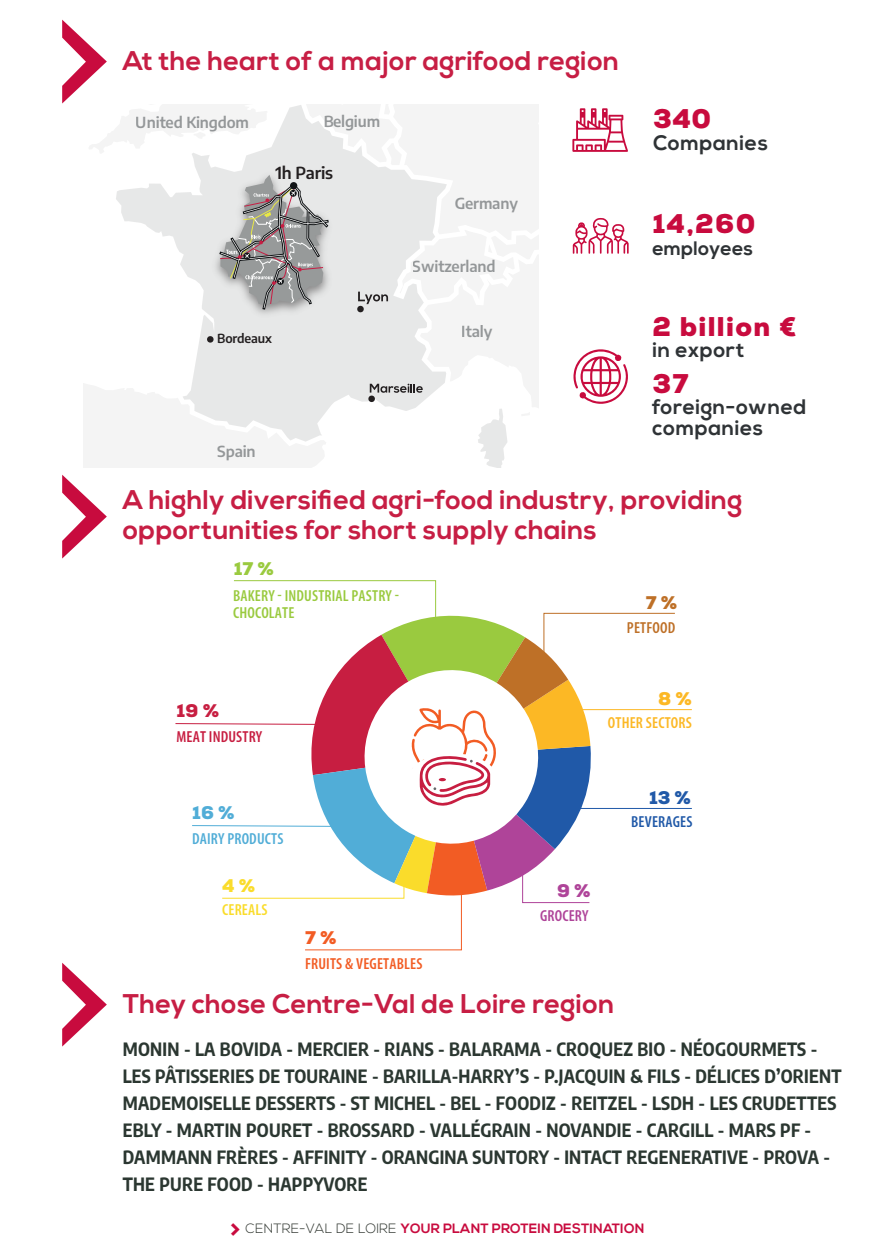
<style>
.page{position:relative;width:891px;height:1260px;background:#fff}
.page>*{position:absolute;margin:0;border:0;box-sizing:border-box;transform-origin:0 0}
.t1{font:700 27px/30px "Nexa";letter-spacing:.01em;color:#c71e44}
.t2{font:900 27px "Nexa";letter-spacing:.05em;color:#c80b3e}
.t3{font:700 27px "Nexa";color:#c80b3e}
.t4{font:700 21px "Nexa";letter-spacing:.025em;color:#2f3336}
.t5{font:700 19.5px "Nexa";letter-spacing:.01em;color:#2f3336}
.t6{font:900 18.3px "Nexa";color:#9aca3f}
.t7{font:900 18.3px "Nexa";color:#c71e41}
.t8{font:900 18.3px "Nexa";color:#51add7}
.t9{font:900 18.3px "Nexa";color:#2059a8}
.t10{font:900 18.3px "Nexa";color:#fadc2b}
.t11{font:900 18.3px "Nexa";color:#f25c24}
.t12{font:900 18.3px "Nexa";color:#af4499}
.t13{font:900 18.3px "Nexa";color:#fcb825}
.t14{font:900 18.3px "Nexa";color:#be7027}
.t15{font:700 18px/27px "Encode Sans Condensed";letter-spacing:.015em;color:#2b3731}
.t16{font:600 16.5px "Encode Sans";letter-spacing:-.01em;color:#231f20}
.t17{font:600 condensed 16.05px/17.9px "Myriad Pro";letter-spacing:.01em;color:#9aca3f}
.t18{font:600 condensed 16.05px "Myriad Pro";letter-spacing:.01em;color:#f25c24}
.t19{font:600 condensed 16.05px "Myriad Pro";letter-spacing:.01em;color:#51add7}
.t20{font:600 condensed 16.05px "Myriad Pro";letter-spacing:.01em;color:#c71e41}
.t21{font:600 condensed 16.05px "Myriad Pro";letter-spacing:.01em;color:#fcb825}
.t22{font:600 condensed 16.05px "Myriad Pro";letter-spacing:.01em;color:#2059a8}
.t23{font:600 condensed 16.05px "Myriad Pro";letter-spacing:.01em;color:#fadc2b}
.t24{font:600 condensed 16.05px "Myriad Pro";letter-spacing:.01em;color:#af4499}
.t25{font:600 condensed 16.05px "Myriad Pro";letter-spacing:.01em;color:#be7027}
.t26{font:600 15.15px "Encode Sans";letter-spacing:-.01em;color:#777b7d}
.t27{font:700 13.5px "Nexa";letter-spacing:.01em;color:#c80b3e}
.t28{font:600 12.45px "Encode Sans";letter-spacing:-.01em;color:#231f20}
.s1{font-weight:300;color:#303630}
</style>
<div class="page">
<svg style="left:62px;top:963px;width:45px;height:83px"></svg>
<svg style="left:62px;top:475px;width:45px;height:83px"></svg>
<svg style="left:62px;top:20px;width:476px;height:448px"></svg>
<svg style="left:573px;top:349px;width:55px;height:55px"></svg>
<svg style="left:573px;top:218px;width:56px;height:36px"></svg>
<svg style="left:572px;top:108px;width:56px;height:44px"></svg>
<hr style="left:544px;top:808px;width:148px;height:1px;background:#2059a8">
<hr style="left:561px;top:709px;width:131px;height:1px;background:#fcb825">
<svg style="left:175px;top:580px;width:501px;height:371px"></svg>
<p class="t1" style="left:123px;top:47px;width:498px">At the heart of a major agrifood region</p>
<p class="t26" style="left:136px;top:112px;width:115px">United Kingdom</p>
<p class="t26" style="left:323px;top:111px;width:58px">Belgium</p>
<p class="t16" style="left:275px;top:161px;width:59px">1h Paris</p>
<p class="t28" style="left:217px;top:330px;width:56px">Bordeaux</p>
<p class="t26" style="left:455px;top:193px;width:65px">Germany</p>
<p class="t26" style="left:413px;top:255px;width:84px">Switzerland</p>
<p class="t26" style="left:462px;top:321px;width:32px">Italy</p>
<p class="t26" style="left:217px;top:441px;width:40px">Spain</p>
<p class="t2" style="left:653px;top:102px;width:60px">340</p>
<p class="t4" style="left:653px;top:130px;width:116px">Companies</p>
<p class="t2" style="left:652px;top:207px;width:104px">14,260</p>
<p class="t5" style="left:652px;top:236px;width:102px">employees</p>
<p class="t2" style="left:652px;top:309px;width:146px">2 billion €</p>
<p class="t4" style="left:652px;top:337px;width:94px">in export</p>
<p class="t2" style="left:652px;top:366px;width:38px">37</p>
<p class="t4" style="left:652px;top:395px;width:156px">foreign-owned</p>
<p class="t4" style="left:652px;top:416px;width:112px">companies</p>
<p class="t1" style="left:123px;top:485px;width:621px">A highly diversified agri-food industry, providing opportunities for short supply chains</p>
<p class="t6" style="left:234px;top:557px;width:42px">17 %</p>
<p class="t17" style="left:233px;top:586px;width:168px">BAKERY - INDUSTRIAL PASTRY -<br>CHOCOLATE</p>
<p class="t7" style="left:176px;top:699px;width:44px">19 %</p>
<p class="t20" style="left:176px;top:727px;width:87px">MEAT INDUSTRY</p>
<p class="t8" style="left:192px;top:800px;width:44px">16 %</p>
<p class="t19" style="left:192px;top:829px;width:93px">DAIRY PRODUCTS</p>
<p class="t10" style="left:222px;top:873px;width:35px">4 %</p>
<p class="t23" style="left:222px;top:900px;width:47px">CEREALS</p>
<p class="t11" style="left:305px;top:925px;width:33px">7 %</p>
<p class="t18" style="left:305px;top:954px;width:119px">FRUITS &amp; VEGETABLES</p>
<p class="t14" style="left:646px;top:591px;width:33px">7 %</p>
<p class="t25" style="left:627px;top:618px;width:50px">PETFOOD</p>
<p class="t13" style="left:658px;top:687px;width:35px">8 %</p>
<p class="t21" style="left:608px;top:713px;width:85px">OTHER SECTORS</p>
<p class="t12" style="left:557px;top:879px;width:35px">9 %</p>
<p class="t24" style="left:540px;top:905px;width:50px">GROCERY</p>
<p class="t9" style="left:649px;top:785px;width:43px">13 %</p>
<p class="t22" style="left:631px;top:812px;width:63px">BEVERAGES</p>
<p class="t1" style="left:123px;top:990px;width:493px">They chose Centre-Val de Loire region</p>
<p class="t15" style="left:123px;top:1034px;width:696px">MONIN - LA BOVIDA - MERCIER - RIANS - BALARAMA - CROQUEZ BIO - NÉOGOURMETS -</p>
<p class="t15" style="left:123px;top:1061px;width:720px">LES PÂTISSERIES DE TOURAINE - BARILLA-HARRY’S - P.JACQUIN &amp; FILS - DÉLICES D’ORIENT MADEMOISELLE DESSERTS - ST MICHEL - BEL - FOODIZ - REITZEL - LSDH - LES CRUDETTES EBLY - MARTIN POURET - BROSSARD - VALLÉGRAIN - NOVANDIE - CARGILL - MARS PF - DAMMANN FRÈRES - AFFINITY - ORANGINA SUNTORY - INTACT REGENERATIVE - PROVA -</p>
<p class="t15" style="left:123px;top:1169px;width:246px">THE PURE FOOD - HAPPYVORE</p>
<p class="t3" style="left:230px;top:1212px;width:12px">&gt;</p>
<p class="t27" style="left:245px;top:1221px;width:400px"><span class="s1">CENTRE-VAL DE LOIRE</span> YOUR PLANT PROTEIN DESTINATION</p>
</div>
